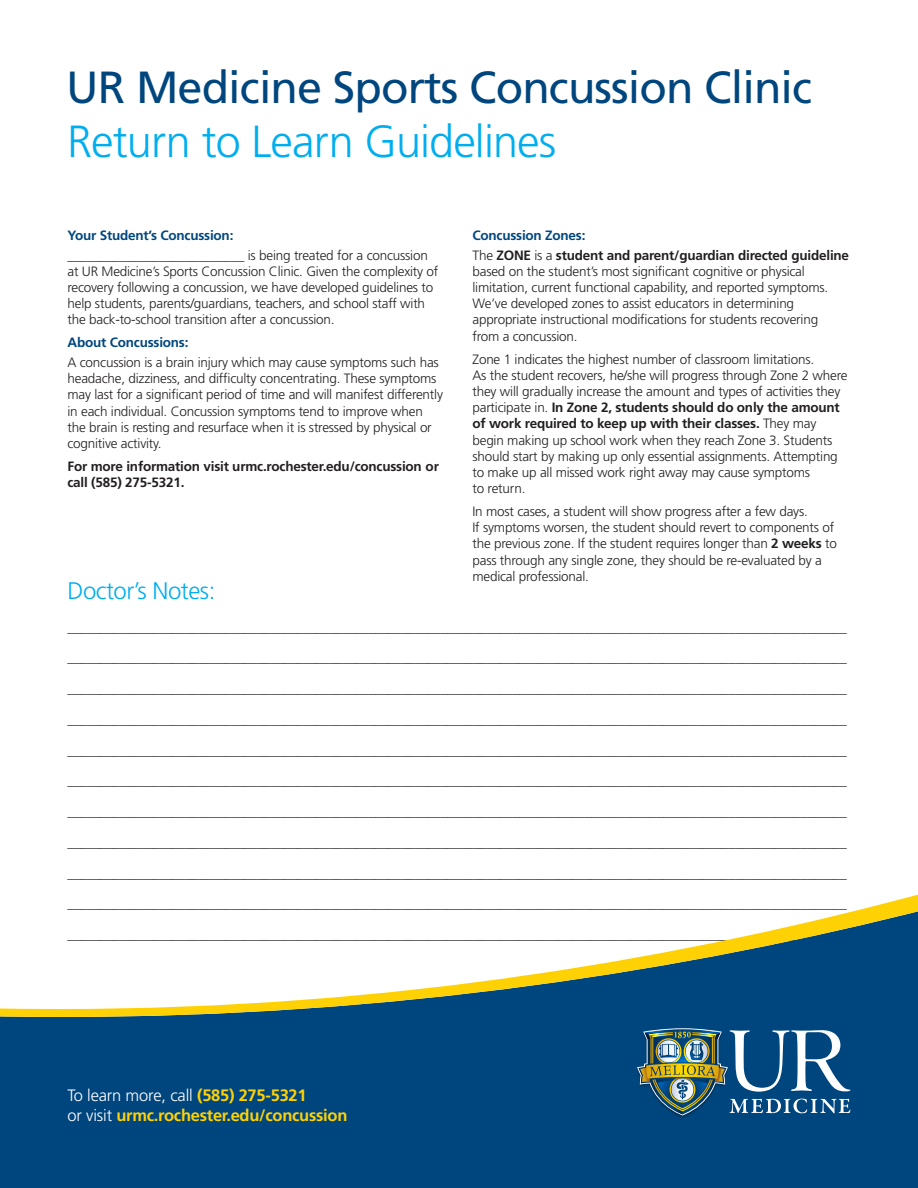
<style>
.page{position:relative;width:918px;height:1188px;background:#fff}
.page>*{position:absolute;margin:0;border:0;box-sizing:border-box;transform-origin:0 0}
.t1{font:45px "Frutiger";letter-spacing:-.02em;color:#00467e}
.t2{font:300 45px "Frutiger";letter-spacing:-.02em;color:#00aeef}
.t3{font:300 24px "Frutiger";letter-spacing:-.02em;color:#00aeef}
.t4{font:700 16.5px/19.8px "Frutiger";letter-spacing:-.015em;color:#fed105}
.t5{font:300 13.5px/16.2px "Frutiger";letter-spacing:-.015em;color:#231f20}
.t6{font:700 13.5px/16.2px "Frutiger";letter-spacing:-.015em;color:#231f20}
.t7{font:700 13.5px "Frutiger";letter-spacing:-.015em;color:#00467e}
.s1{font-family:"Frutiger LT Std"}
.s2{font-weight:700}
.s3{font-family:"Frutiger LT Std";font-weight:300;color:#fff}
</style>
<div class="page">
<div style="left:0;top:1017px;width:918px;height:171px;background:#00467e"></div>
<svg style="left:0;top:894px;width:918px;height:123px"></svg>
<img style="left:634px;top:1027px;width:97px;height:93px">
<svg style="left:637px;top:1028px;width:213px;height:88px;background:#45728a"></svg>
<p class="t1" style="left:66px;top:60px;width:748px">UR Medicine Sports Concussion Clinic</p>
<h1 class="t2" style="left:67px;top:116px;width:491px">Return to Learn Guidelines</h1>
<h5 class="t7" style="left:68px;top:227px;width:167px">Your Student’s Concussion:</h5>
<p class="t5" style="left:68px;top:247px;width:372px">___________________________ is being treated for a concussion at UR Medicine’s Sports Concussion Clinic. Given the complexity of recovery following a concussion, we have developed guidelines to help students, parents/guardians, teachers, and school staff with the back-to-school transition after a concussion.</p>
<h5 class="t7" style="left:68px;top:335px;width:123px">About Concussions:</h5>
<p class="t5" style="left:68px;top:354px;width:377px">A concussion is a brain injury which may cause symptoms such has headache, dizziness, and diffculty concentrating. These symptoms may last for a signifcant period of time and will manifest differently in each individual. Concussion symptoms tend to improve when the brain is resting and resurface when it is stressed by physical or cognitive activity.</p>
<h5 class="t6" style="left:68px;top:458px;width:373px">For more information visit urmc.rochester.edu/concussion or call (585) 275-<span class="s1">5321</span>.</h5>
<p class="t3" style="left:68px;top:577px;width:149px">Doctor’s Notes:</p>
<p class="t7" style="left:472px;top:227px;width:114px">Concussion Zones:</p>
<p class="t5" style="left:472px;top:247px;width:378px">The <span class="s2">ZONE</span> is a <span class="s2">student and parent/guardian directed guideline </span>based on the student’s most signifcant cognitive or physical limitation, current functional capability, and reported symptoms.<br>We’ve developed zones to assist educators in determining appropriate instructional modifcations for students recovering<br>from a concussion.</p>
<p class="t5" style="left:472px;top:351px;width:376px">Zone 1 indicates the highest number of classroom limitations.<br>As the student recovers, he/she will progress through Zone 2 where they will gradually increase the amount and types of activities they participate in. <span class="s2">In Zone 2, students should do only the amount of work required to keep up with their classes.</span> They may begin making up school work when they reach Zone 3. Students should start by making up only essential assignments. Attempting to make up all missed work right away may cause symptoms<br>to return.</p>
<p class="t5" style="left:472px;top:503px;width:366px">In most cases, a student will show progress after a few days.<br>If symptoms worsen, the student should revert to components of the previous zone. If the student requires longer than <span class="s2">2 weeks</span> to pass through any single zone, they should be re-evaluated by a medical professional.</p>
<p class="t5" style="left:68px;top:619px;width:781px">_______________________________________________________________________________________________________________________</p>
<p class="t5" style="left:68px;top:650px;width:781px">_______________________________________________________________________________________________________________________</p>
<p class="t5" style="left:68px;top:680px;width:781px">_______________________________________________________________________________________________________________________</p>
<p class="t5" style="left:68px;top:711px;width:781px">_______________________________________________________________________________________________________________________</p>
<p class="t5" style="left:68px;top:742px;width:781px">_______________________________________________________________________________________________________________________</p>
<p class="t5" style="left:68px;top:773px;width:781px">_______________________________________________________________________________________________________________________</p>
<p class="t5" style="left:68px;top:803px;width:781px">_______________________________________________________________________________________________________________________</p>
<p class="t5" style="left:68px;top:834px;width:781px">_______________________________________________________________________________________________________________________</p>
<p class="t5" style="left:68px;top:865px;width:781px">_______________________________________________________________________________________________________________________</p>
<p class="t5" style="left:68px;top:896px;width:781px">_______________________________________________________________________________________________________________________</p>
<p class="t5" style="left:68px;top:926px;width:781px">_______________________________________________________________________________________________________________________</p>
<p class="t4" style="left:68px;top:1085px;width:282px"><span class="s3">To learn more, call</span> (585) 275-<span class="s1">5321<br></span><span class="s3">or visit</span> urmc.rochester.edu/concussion</p>
</div>
